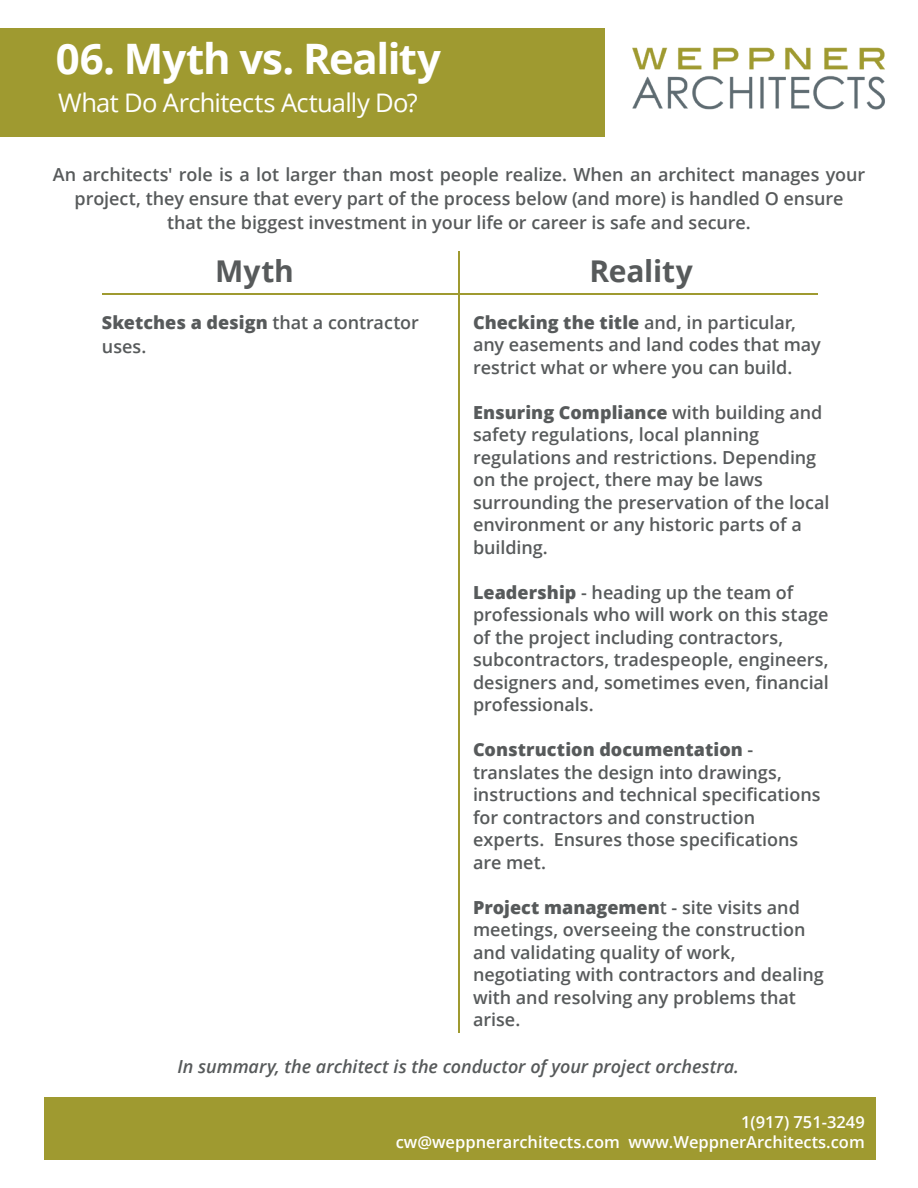
<style>
.page{position:relative;width:918px;height:1188px;background:#fff}
.page>*{position:absolute;margin:0;border:0;box-sizing:border-box;transform-origin:0 0}
.t1{font:700 42px "Open Sans";letter-spacing:-.03em;color:#fff}
.t2{font:700 30px "Open Sans";letter-spacing:-.005em;color:#575a5b}
.t3{font:25.5px "Open Sans";letter-spacing:-.025em;color:#fff}
.t4{font:600 18px/22.5px "Open Sans";letter-spacing:-.005em;color:#575a5b}
.t5{font:italic 600 18px "Open Sans";color:#575a5b}
.t6{font:600 16.5px/19.8px "Open Sans";color:#fff;text-align:right}
.s1{font-weight:800}
</style>
<div class="page">
<div style="left:44px;top:1097px;width:831px;height:63px;background:#9f9a30"></div>
<div style="left:0;top:28px;width:604px;height:109px;background:#9f9a30"></div>
<img style="left:632px;top:47px;width:253px;height:63px">
<hr style="left:102px;top:293px;width:716px;height:2px;background:#9f9a30">
<hr style="left:458px;top:251px;width:2px;height:781px;background:#9f9a30">
<h1 class="t1" style="left:56px;top:29px;width:386px">06. Myth vs. Reality</h1>
<h3 class="t3" style="left:58px;top:86px;width:361px">What Do Architects Actually Do?</h3>
<p class="t4" style="left:53px;top:162px;width:814px;line-height:24px;text-align:center">An architects' role is a lot larger than most people realize. When an architect manages your project, they ensure that every part of the process below (and more) is handled O ensure<br>that the biggest investment in your life or career is safe and secure.</p>
<h2 class="t2" style="left:215px;top:250px;width:80px">Myth</h2>
<h2 class="t2" style="left:589px;top:250px;width:105px">Reality</h2>
<p class="t4" style="left:102px;top:310px;width:319px;line-height:24px"><span class="s1">Sketches a design</span> that a contractor uses.</p>
<p class="t4" style="left:473px;top:311px;width:349px"><span class="s1">Checking the title</span> and, in particular, any easements and land codes that may restrict what or where you can build.</p>
<p class="t4" style="left:473px;top:401px;width:358px"><span class="s1">Ensuring Compliance</span> with building and safety regulations, local planning regulations and restrictions. Depending on the project, there may be laws surrounding the preservation of the local environment or any historic parts of a building.</p>
<p class="t4" style="left:473px;top:581px;width:357px"><span class="s1">Leadership</span> - heading up the team of professionals who will work on this stage of the project including contractors, subcontractors, tradespeople, engineers, designers and, sometimes even, financial professionals.</p>
<p class="t4" style="left:473px;top:738px;width:349px"><span class="s1">Construction documentation</span> - translates the design into drawings, instructions and technical specifications for contractors and construction experts. Ensures those specifications are met.</p>
<p class="t4" style="left:473px;top:896px;width:352px"><span class="s1">Project managemen</span>t - site visits and meetings, overseeing the construction and validating quality of work, negotiating with contractors and dealing with and resolving any problems that arise.</p>
<p class="t5" style="left:177px;top:1054px;width:563px">In summary, the architect is the conductor of your project orchestra.</p>
<p class="t6" style="left:396px;top:1112px;width:471px">1(917) 751-3249<br>cw@weppnerarchitects.com www.WeppnerArchitects.com</p>
</div>
